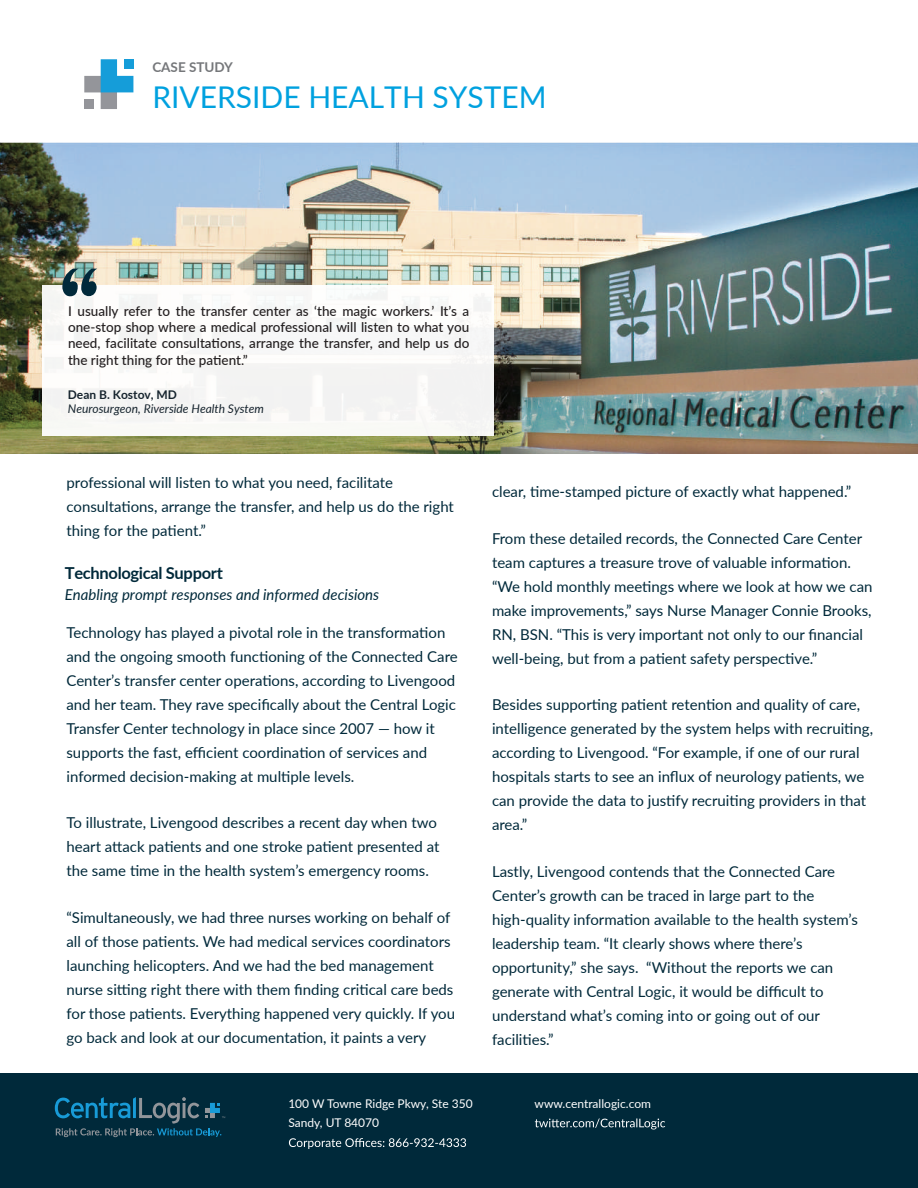
<style>
.page{position:relative;width:918px;height:1188px;background:#fff}
.page>*{position:absolute;margin:0;border:0;box-sizing:border-box;transform-origin:0 0}
.t1{font:30px "Lato";color:#00a1df}
.t2{font:700 16.5px "Lato";letter-spacing:-.02em;color:#00293a}
.t3{font:15px/24px "Lato";color:#00293a}
.t4{font:italic 15px "Lato";color:#00293a}
.t5{font:500 13.5px/16.2px "Lato";color:#231f20;text-align:justify}
.t6{font:700 13.5px "Lato";color:#75777a}
.t7{font:12px/19.6px "Lato";color:#fff}
.t8{font:italic 12px "Lato";color:#16242e}
.t9{font:700 12px "Lato";color:#16242e}
</style>
<div class="page">
<img style="left:0;top:142px;width:918px;height:311px">
<div style="left:43px;top:285px;width:451px;height:151px;background:#f7f7f6"></div>
<svg style="left:84px;top:59px;width:49px;height:50px"></svg>
<div style="left:84px;top:100px;width:10px;height:9px;background:#94959a"></div>
<div style="left:124px;top:59px;width:9px;height:10px;background:#159dd9"></div>
<svg style="left:62px;top:269px;width:35px;height:27px"></svg>
<div style="left:0;top:1073px;width:918px;height:115px;background:#00293a"></div>
<svg style="left:289px;top:1138px;width:177px;height:11px"></svg>
<svg style="left:535px;top:1118px;width:130px;height:12px"></svg>
<svg style="left:55px;top:1097px;width:170px;height:40px"></svg>
<p class="t6" style="left:152px;top:57px;width:82px">CASE STUDY</p>
<h1 class="t1" style="left:152px;top:76px;width:396px">RIVERSIDE HEALTH SYSTEM</h1>
<p class="t5" style="left:68px;top:302px;width:403px">I usually refer to the transfer center as ‘the magic workers.’ It’s a one-stop shop where a medical professional will listen to what you need, facilitate consultations, arrange the transfer, and help us do the right thing for the patient.”</p>
<p class="t9" style="left:68px;top:386px;width:111px">Dean B. Kostov, MD</p>
<p class="t8" style="left:68px;top:400px;width:198px">Neurosurgeon, Riverside Health System</p>
<p class="t3" style="left:67px;top:470px;width:389px">professional will listen to what you need, facilitate consultations, arrange the transfer, and help us do the right thing for the patient.”</p>
<p class="t2" style="left:65px;top:561px;width:159px">Technological Support</p>
<p class="t4" style="left:65px;top:584px;width:316px">Enabling prompt responses and informed decisions</p>
<p class="t3" style="left:66px;top:619px;width:393px">Technology has played a pivotal role in the transformation and the ongoing smooth functioning of the Connected Care Center’s transfer center operations, according to Livengood and her team. They rave specifically about the Central Logic Transfer Center technology in place since 2007 — how it supports the fast, efficient coordination of services and informed decision-making at multiple levels.</p>
<p class="t3" style="left:66px;top:810px;width:374px">To illustrate, Livengood describes a recent day when two heart attack patients and one stroke patient presented at the same time in the health system’s emergency rooms.</p>
<p class="t3" style="left:66px;top:904px;width:390px">“Simultaneously, we had three nurses working on behalf of all of those patients. We had medical services coordinators launching helicopters. And we had the bed management nurse sitting right there with them finding critical care beds for those patients. Everything happened very quickly. If you go back and look at our documentation, it paints a very</p>
<p class="t3" style="left:492px;top:479px;width:361px">clear, time-stamped picture of exactly what happened.”</p>
<p class="t3" style="left:492px;top:525px;width:382px">From these detailed records, the Connected Care Center team captures a treasure trove of valuable information. “We hold monthly meetings where we look at how we can make improvements,” says Nurse Manager Connie Brooks, RN, BSN. “This is very important not only to our financial well-being, but from a patient safety perspective.”</p>
<p class="t3" style="left:492px;top:692px;width:383px">Besides supporting patient retention and quality of care, intelligence generated by the system helps with recruiting, according to Livengood. “For example, if one of our rural hospitals starts to see an influx of neurology patients, we can provide the data to justify recruiting providers in that area.”</p>
<p class="t3" style="left:492px;top:858px;width:367px">Lastly, Livengood contends that the Connected Care Center’s growth can be traced in large part to the high-quality information available to the health system’s leadership team. “It clearly shows where there’s opportunity,” she says. “Without the reports we can generate with Central Logic, it would be difficult to understand what’s coming into or going out of our facilities.”</p>
<p class="t7" style="left:288px;top:1093px;width:186px">100 W Towne Ridge Pkwy, Ste 350<br>Sandy, UT 84070</p>
<p class="t7" style="left:535px;top:1093px;width:118px">www.centrallogic.com</p>
</div>
